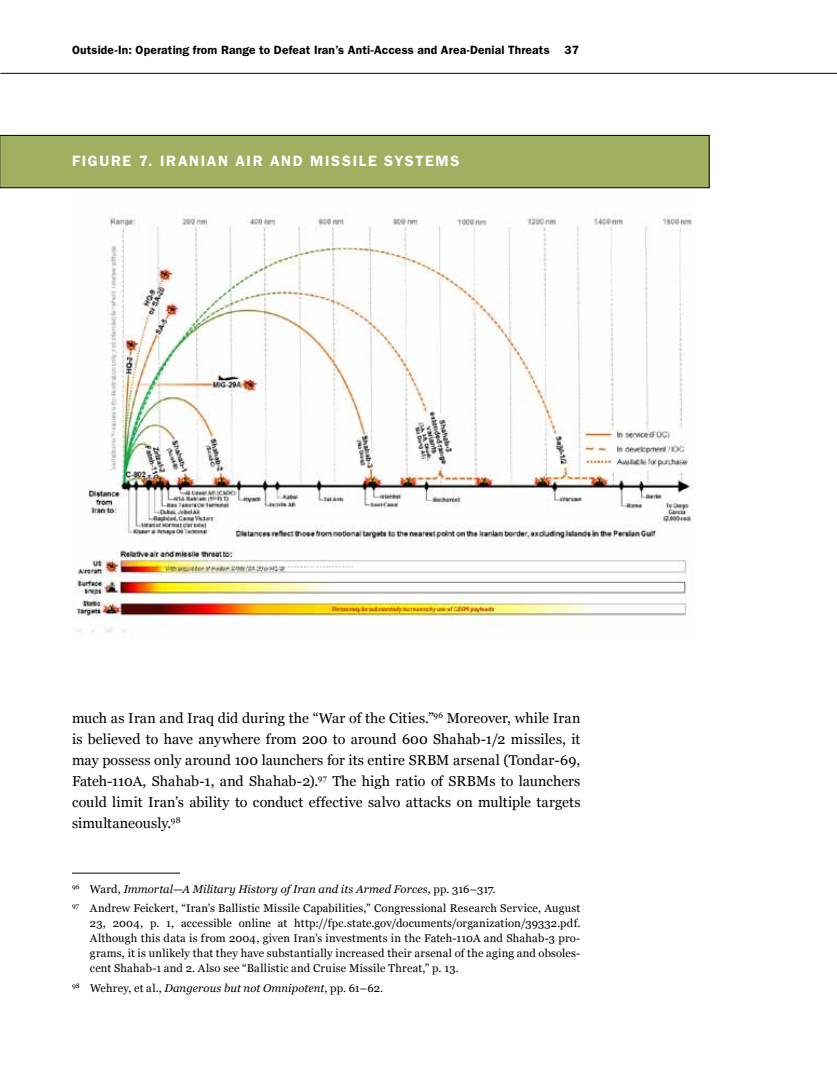
<style>
.page{position:relative;width:837px;height:1080px;background:#fff}
.page>*{position:absolute;margin:0;border:0;box-sizing:border-box;transform-origin:0 0}
.t1{font:600 15px "ITC Franklin Gothic Std";color:#fff}
.t2{font:14.25px/21px "Georgia";letter-spacing:.005em;color:#000;text-align:justify}
.t3{font:600 12px "ITC Franklin Gothic Std";letter-spacing:.015em;color:#000}
.t4{font:11.25px/15px "Georgia";letter-spacing:.015em;color:#000}
.t5{font:italic 11.25px "Georgia";letter-spacing:.01em;color:#000}
.s1{font-style:italic}
.s2{font-style:normal}
</style>
<div class="page">
<hr style="left:0;top:73px;width:837px;height:1px;background:#000">
<img style="left:72px;top:188px;width:623px;height:445px">
<hr style="left:72px;top:873px;width:108px;height:1px;background:#000">
<div style="left:0;top:135px;width:709px;height:53px;background:#a0b061"></div>
<div style="left:0;top:135px;width:710px;height:53px;border:1px solid #000"></div>
<p class="t3" style="left:72px;top:43px;width:509px">Outside-In: Operating from Range to Defeat Iran’s Anti-Access and Area-Denial Threats 37</p>
<h1 class="t1" style="left:72px;top:152px;width:11px">FIGURE</h1>
<h1 class="t1" style="left:139px;top:152px;width:32px">7. IRANIAN</h1>
<h1 class="t1" style="left:235px;top:152px;width:10px">AIR</h1>
<h1 class="t1" style="left:270px;top:152px;width:12px">AND</h1>
<h1 class="t1" style="left:310px;top:152px;width:11px">MISSILE</h1>
<h1 class="t1" style="left:384px;top:152px;width:12px">SYSTEMS</h1>
<p class="t2" style="left:72px;top:707px;width:510px">much as Iran and Iraq did during the “War of the Cities.”<sup>96</sup> Moreover, while Iran is believed to have anywhere from 200 to around 600 Shahab-1/2 missiles, it may possess only around 100 launchers for its entire SRBM arsenal (Tondar-69, Fateh-110A, Shahab-1, and Shahab-2).<sup>97</sup> The high ratio of SRBMs to launchers could limit Iran’s ability to conduct effective salvo attacks on multiple targets simultaneously.<sup>98</sup></p>
<p class="t4" style="left:72px;top:879px;width:510px;line-height:19.5px"><sup>96</sup> Ward, <span class="s1">Immortal—A Military History of Iran and its Armed Forces</span>, pp. 316–317.<br><sup>97</sup> Andrew Feickert, “Iran’s Ballistic Missile Capabilities,” Congressional Research Service, August</p>
<p class="t4" style="left:90px;top:916px;width:492px;text-align:justify">23, 2004, p. 1, accessible online at http://fpc.state.gov/documents/organization/39332.pdf.<br>Although this data is from 2004, given Iran’s investments in the Fateh-110A and Shahab-3 pro&shy;grams, it is unlikely that they have substantially increased their arsenal of the aging and obsoles&shy;cent Shahab-1 and 2. Also see “Ballistic and Cruise Missile Threat,” p. 13.</p>
<p class="t5" style="left:72px;top:981px;width:313px"><sup>98</sup> <span class="s2">Wehrey, et al.,</span> Dangerous but not Omnipotent<span class="s2">, pp. 61–62.</span></p>
</div>
